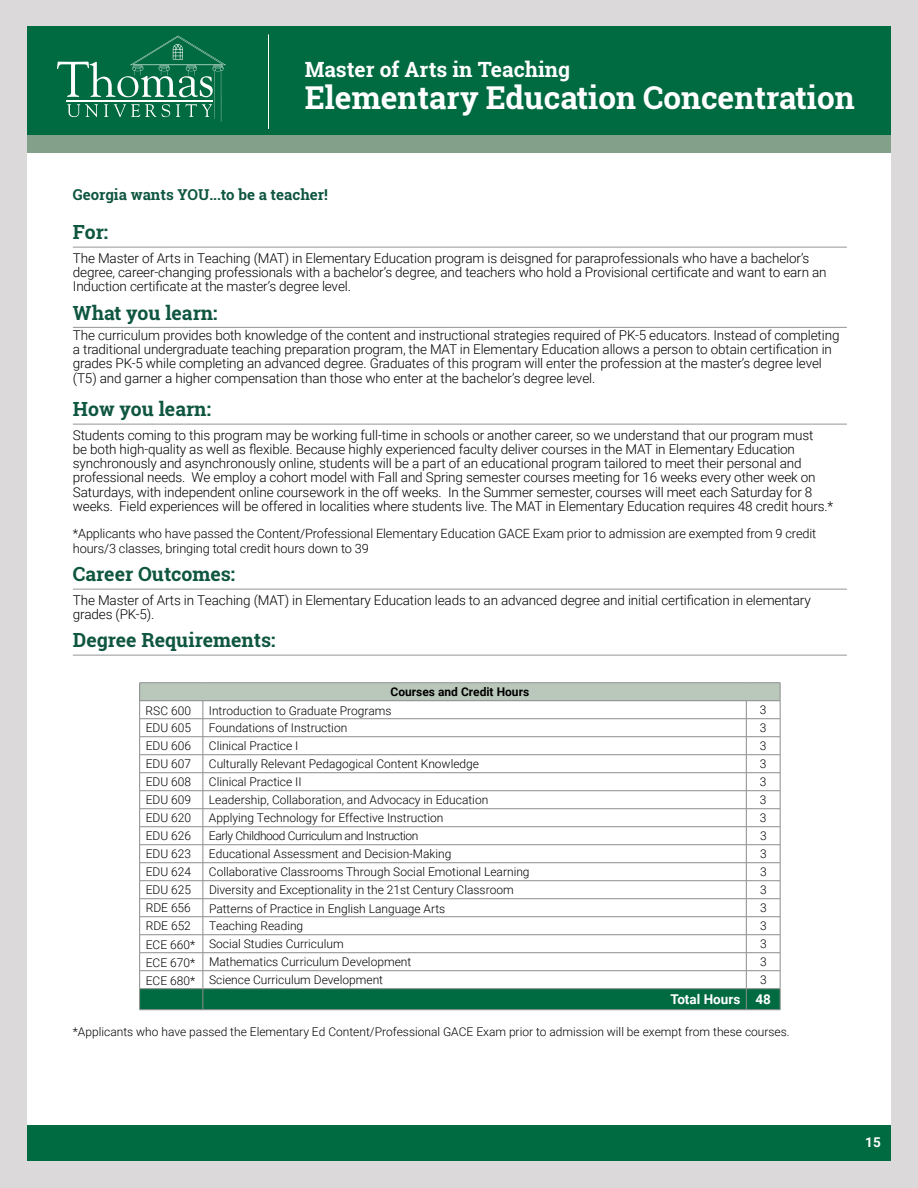
<style>
.page{position:relative;width:918px;height:1188px;background:#fff}
.page>*{position:absolute;margin:0;border:0;box-sizing:border-box;transform-origin:0 0}
.t1{font:700 31.5px "Roboto Slab";color:#fff}
.t2{font:700 21px "Roboto Slab";color:#fff}
.t3{font:700 19.5px "Roboto Slab";color:#0f5640}
.t4{font:700 15px "Roboto Slab";color:#0f5640}
.t5{font:300 13.5px/14.2px "Roboto";letter-spacing:-.01em;color:#000}
.t6{font:700 13.5px "Roboto";color:#fff}
.t7{font:300 12.75px/15px "Roboto";letter-spacing:-.01em;color:#000}
.t8{font:300 12px "Roboto";color:#000}
.t9{font:300 12px "Roboto";letter-spacing:-.03em;color:#000}
.t10{font:700 12px "Roboto";color:#000}
</style>
<div class="page">
<div style="left:27px;top:1125px;width:864px;height:36px;background:#006a41"></div>
<div style="left:0;top:0;width:918px;height:1188px;border:27px solid #dbd9da"></div>
<div style="left:27px;top:26px;width:864px;height:118px;background:#006a41"></div>
<div style="left:27px;top:135px;width:864px;height:18px;background:#83a18a"></div>
<hr style="left:268px;top:34px;width:1px;height:95px;background:#fff">
<svg style="left:57px;top:36px;width:169px;height:86px"></svg>
<hr style="left:73px;top:247px;width:774px;height:1px;background:#939598">
<hr style="left:73px;top:327px;width:774px;height:1px;background:#939598">
<hr style="left:73px;top:424px;width:774px;height:1px;background:#939598">
<hr style="left:73px;top:589px;width:774px;height:1px;background:#939598">
<hr style="left:73px;top:655px;width:774px;height:1px;background:#939598">
<hr style="left:139px;top:682px;width:64px;height:1px;background:#8b8d8d">
<hr style="left:203px;top:682px;width:543px;height:1px;background:#8b8d8d">
<hr style="left:746px;top:682px;width:34px;height:1px;background:#8b8d8d">
<svg style="left:139px;top:683px;width:642px;height:327px"></svg>
<hr style="left:139px;top:1009px;width:64px;height:1px;background:#8b8d8d">
<hr style="left:203px;top:1009px;width:543px;height:1px;background:#8b8d8d">
<hr style="left:746px;top:1009px;width:34px;height:1px;background:#8b8d8d">
<h2 class="t2" style="left:305px;top:55px;width:267px">Master of Arts in Teaching</h2>
<h1 class="t1" style="left:305px;top:76px;width:552px">Elementary Education Concentration</h1>
<p class="t4" style="left:73px;top:185px;width:256px">Georgia wants YOU...to be a teacher!</p>
<h3 class="t3" style="left:73px;top:219px;width:37px">For:</h3>
<p class="t5" style="left:73px;top:250px;width:755px">The Master of Arts in Teaching (MAT) in Elementary Education program is deisgned for paraprofessionals who have a bachelor’s degree, career-changing professionals with a bachelor’s degree, and teachers who hold a Provisional certificate and want to earn an<br>Induction certificate at the master’s degree level.</p>
<h3 class="t3" style="left:73px;top:299px;width:146px">What you learn:</h3>
<p class="t5" style="left:73px;top:328px;width:768px">The curriculum provides both knowledge of the content and instructional strategies required of PK-5 educators. Instead of completing a traditional undergraduate teaching preparation program, the MAT in Elementary Education allows a person to obtain certification in grades PK-5 while completing an advanced degree. Graduates of this program will enter the profession at the master’s degree level (T5) and garner a higher compensation than those who enter at the bachelor’s degree level.</p>
<h3 class="t3" style="left:73px;top:396px;width:140px">How you learn:</h3>
<p class="t5" style="left:73px;top:427px;width:762px">Students coming to this program may be working full-time in schools or another career, so we understand that our program must<br>be both high-quality as well as flexible. Because highly experienced faculty deliver courses in the MAT in Elementary Education synchronously and asynchronously online, students will be a part of an educational program tailored to meet their personal and professional needs. We employ a cohort model with Fall and Spring semester courses meeting for 16 weeks every other week on Saturdays, with independent online coursework in the off weeks. In the Summer semester, courses will meet each Saturday for 8 weeks. Field experiences will be offered in localities where students live. The MAT in Elementary Education requires 48 credit hours.*</p>
<p class="t7" style="left:73px;top:525px;width:745px">*Applicants who have passed the Content/Professional Elementary Education GACE Exam prior to admission are exempted from 9 credit hours/3 classes, bringing total credit hours down to 39</p>
<h3 class="t3" style="left:73px;top:561px;width:164px">Career Outcomes:</h3>
<p class="t5" style="left:73px;top:592px;width:739px">The Master of Arts in Teaching (MAT) in Elementary Education leads to an advanced degree and initial certification in elementary grades (PK-5).</p>
<h3 class="t3" style="left:73px;top:627px;width:204px">Degree Requirements:</h3>
<p class="t10" style="left:391px;top:683px;width:140px">Courses and Credit Hours</p>
<p class="t8" style="left:146px;top:703px;width:47px">RSC 600</p>
<p class="t8" style="left:209px;top:703px;width:184px">Introduction to Graduate Programs</p>
<p class="t8" style="left:760px;top:701px;width:8px">3</p>
<p class="t8" style="left:146px;top:719px;width:47px">EDU 605</p>
<p class="t8" style="left:209px;top:719px;width:140px">Foundations of Instruction</p>
<p class="t8" style="left:760px;top:719px;width:8px">3</p>
<p class="t8" style="left:146px;top:737px;width:47px">EDU 606</p>
<p class="t8" style="left:209px;top:737px;width:91px">Clinical Practice I</p>
<p class="t8" style="left:760px;top:737px;width:8px">3</p>
<p class="t8" style="left:146px;top:755px;width:47px">EDU 607</p>
<p class="t8" style="left:209px;top:755px;width:272px">Culturally Relevant Pedagogical Content Knowledge</p>
<p class="t8" style="left:760px;top:755px;width:8px">3</p>
<p class="t8" style="left:146px;top:773px;width:47px">EDU 608</p>
<p class="t8" style="left:209px;top:773px;width:94px">Clinical Practice II</p>
<p class="t8" style="left:760px;top:773px;width:8px">3</p>
<p class="t8" style="left:146px;top:791px;width:47px">EDU 609</p>
<p class="t8" style="left:209px;top:791px;width:281px">Leadership, Collaboration, and Advocacy in Education</p>
<p class="t8" style="left:760px;top:791px;width:8px">3</p>
<p class="t8" style="left:146px;top:809px;width:47px">EDU 620</p>
<p class="t8" style="left:209px;top:809px;width:236px">Applying Technology for Effective Instruction</p>
<p class="t8" style="left:760px;top:809px;width:8px">3</p>
<p class="t8" style="left:146px;top:827px;width:47px">EDU 626</p>
<p class="t9" style="left:209px;top:827px;width:211px">Early Childhood Curriculum and Instruction</p>
<p class="t8" style="left:760px;top:827px;width:8px">3</p>
<p class="t8" style="left:146px;top:845px;width:47px">EDU 623</p>
<p class="t8" style="left:209px;top:845px;width:244px">Educational Assessment and Decision-Making</p>
<p class="t8" style="left:760px;top:845px;width:8px">3</p>
<p class="t8" style="left:146px;top:863px;width:47px">EDU 624</p>
<p class="t8" style="left:209px;top:863px;width:322px">Collaborative Classrooms Through Social Emotional Learning</p>
<p class="t8" style="left:760px;top:863px;width:8px">3</p>
<p class="t8" style="left:146px;top:881px;width:47px">EDU 625</p>
<p class="t8" style="left:209px;top:881px;width:306px">Diversity and Exceptionality in the 21st Century Classroom</p>
<p class="t8" style="left:760px;top:881px;width:8px">3</p>
<p class="t8" style="left:146px;top:899px;width:47px">RDE 656</p>
<p class="t8" style="left:209px;top:901px;width:238px">Patterns of Practice in English Language Arts</p>
<p class="t8" style="left:760px;top:899px;width:8px">3</p>
<p class="t8" style="left:146px;top:917px;width:47px">RDE 652</p>
<p class="t8" style="left:209px;top:917px;width:96px">Teaching Reading</p>
<p class="t8" style="left:760px;top:917px;width:8px">3</p>
<p class="t8" style="left:146px;top:935px;width:199px">ECE 660* Social Studies Curriculum</p>
<p class="t8" style="left:760px;top:935px;width:8px">3</p>
<p class="t8" style="left:146px;top:953px;width:267px">ECE 670* Mathematics Curriculum Development</p>
<p class="t8" style="left:760px;top:953px;width:8px">3</p>
<p class="t8" style="left:146px;top:971px;width:239px">ECE 680* Science Curriculum Development</p>
<p class="t8" style="left:760px;top:971px;width:8px">3</p>
<p class="t6" style="left:670px;top:989px;width:102px">Total Hours 48</p>
<p class="t8" style="left:73px;top:1024px;width:718px">*Applicants who have passed the Elementary Ed Content/Professional GACE Exam prior to admission will be exempt from these courses.</p>
<p class="t6" style="left:865px;top:1132px;width:17px">15</p>
</div>
